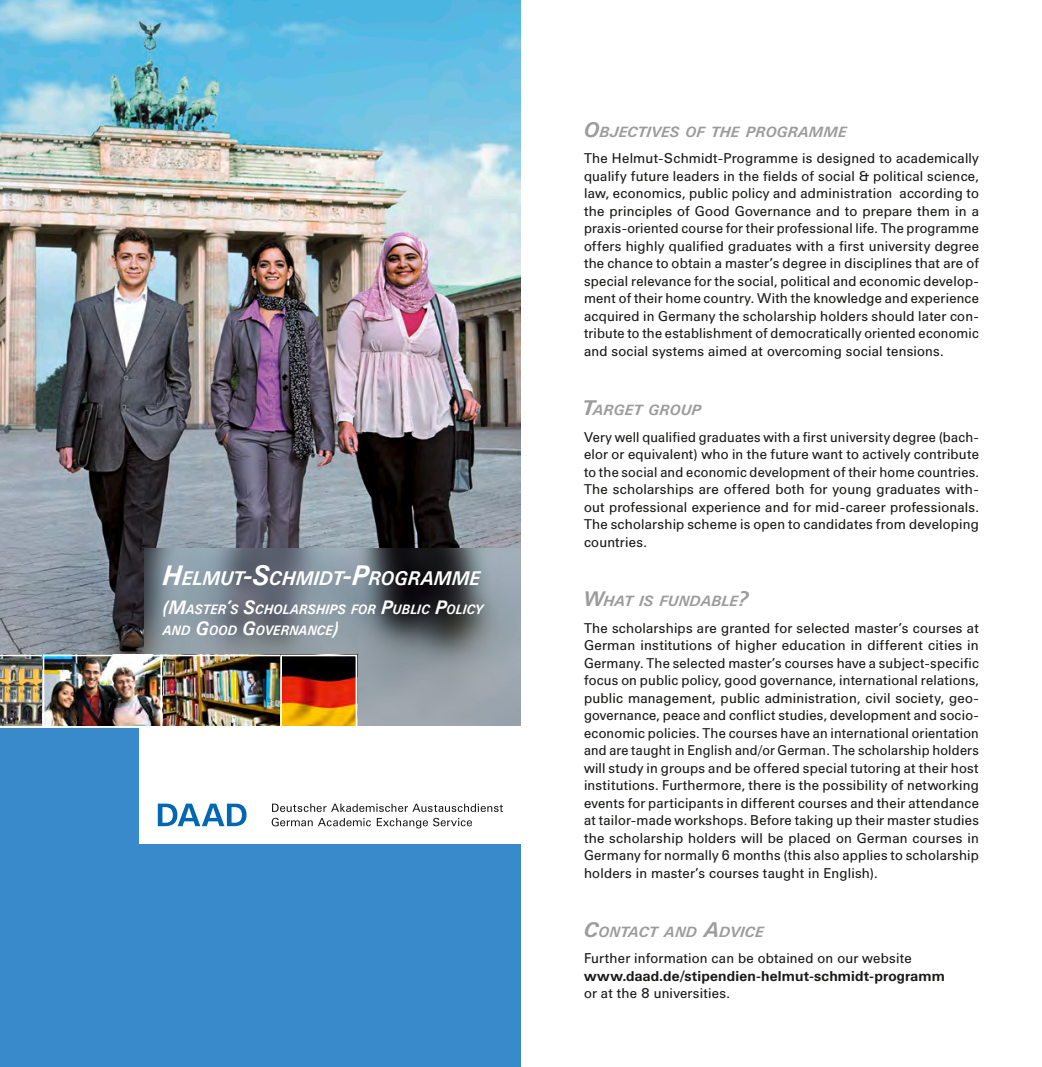
<style>
.page{position:relative;width:1042px;height:1067px;background:#fff}
.page>*{position:absolute;margin:0;border:0;box-sizing:border-box;transform-origin:0 0}
.t1{font:italic 700 19.6px "Univers BQ";color:#fff;scale:.92 1}
.t2{font:italic 700 14.7px "Univers BQ";color:#9c9c9c}
.t3{font:14px/17.5px "Univers BQ";letter-spacing:.01em;color:#1a1918;text-align:justify}
.t4{font:700 14px "Univers BQ";letter-spacing:.01em;color:#1a1918}
.t5{font:italic 700 13.47px/21px "Univers BQ";letter-spacing:.005em;color:#fff;scale:.92 1}
.s1{font-size:28px}
.s2{font-size:19.25px}
.s3{font-size:21px}
</style>
<div class="page">
<div style="left:0;top:0;width:521px;height:1067px;background:#388aca"></div>
<img style="left:0;top:0;width:521px;height:654px">
<img style="left:145px;top:548px;width:376px;height:178px">
<img style="left:0;top:654px;width:43px;height:72px">
<img style="left:163px;top:657px;width:116px;height:67px">
<div style="left:160px;top:654px;width:122px;height:73px;border:2px solid #fff"></div>
<img style="left:46px;top:657px;width:113px;height:67px">
<div style="left:43px;top:654px;width:119px;height:73px;border:2px solid #fff"></div>
<img style="left:283px;top:657px;width:71px;height:67px">
<div style="left:280px;top:654px;width:77px;height:73px;border:2px solid #fff"></div>
<div style="left:140px;top:727px;width:381px;height:117px;background:#fff"></div>
<svg style="left:271px;top:803px;width:232px;height:25px"></svg>
<svg style="left:158px;top:803px;width:88px;height:23px"></svg>
<hr style="left:0;top:726px;width:521px;height:1px;background:#fff">
<h1 class="t1" style="left:162px;top:567px;width:347px"><span class="s1">H</span>ELMUT<span class="s1">-S</span>CHMIDT<span class="s1">-P</span>ROGRAMME</h1>
<p class="t5" style="left:162px;top:599px;width:350px"><span class="s2">(M</span>ASTER<span class="s2">’</span>S <span class="s2">S</span>CHOLARSHIPS FOR <span class="s2">P</span>UBLIC <span class="s2">P</span>OLICY<br>AND <span class="s2">G</span>OOD <span class="s2">G</span>OVERNANCE<span class="s2">)</span></p>
<p class="t2" style="left:583px;top:124px;width:265px"><span class="s3">O</span>BJECTIVES OF THE PROGRAMME</p>
<p class="t3" style="left:584px;top:150px;width:396px">The Helmut-Schmidt-Programme is designed to academically qualify future leaders in the fields of social &amp; political science, law, economics, public policy and administration according to the principles of Good Governance and to prepare them in a praxis-oriented course for their professional life. The programme offers highly qualified graduates with a first university degree the chance to obtain a master’s degree in disciplines that are of special relevance for the social, political and economic develop&shy;ment of their home country. With the knowledge and experience acquired in Germany the scholarship holders should later con&shy;tribute to the establishment of democratically oriented economic and social systems aimed at overcoming social tensions.</p>
<p class="t2" style="left:581px;top:402px;width:121px"><span class="s3">T</span>ARGET GROUP</p>
<p class="t3" style="left:584px;top:428px;width:396px">Very well qualified graduates with a first university degree (bach&shy;elor or equivalent) who in the future want to actively contribute to the social and economic development of their home countries.<br>The scholarships are offered both for young graduates with&shy;out professional experience and for mid-career professionals.<br>The scholarship scheme is open to candidates from developing countries.</p>
<p class="t2" style="left:582px;top:593px;width:167px"><span class="s3">W</span>HAT IS FUNDABLE<span class="s3">?</span></p>
<p class="t3" style="left:584px;top:619px;width:396px">The scholarships are granted for selected master’s courses at German institutions of higher education in different cities in Germany. The selected master’s courses have a subject-specific focus on public policy, good governance, international relations, public management, public administration, civil society, geo&shy;governance, peace and conflict studies, development and socio&shy;economic policies. The courses have an international orientation and are taught in English and/or German. The scholarship holders will study in groups and be offered special tutoring at their host institutions. Furthermore, there is the possibility of networking events for participants in different courses and their attendance at tailor-made workshops. Before taking up their master studies the scholarship holders will be placed on German courses in Germany for normally 6 months (this also applies to scholarship holders in master’s courses taught in English).</p>
<p class="t2" style="left:583px;top:924px;width:182px"><span class="s3">C</span>ONTACT AND <span class="s3">A</span>DVICE</p>
<p class="t3" style="left:584px;top:950px;width:329px">Further information can be obtained on our website</p>
<p class="t4" style="left:584px;top:968px;width:362px">www.daad.de/stipendien-helmut-schmidt-programm</p>
<p class="t3" style="left:584px;top:985px;width:147px">or at the 8 universities.</p>
</div>
